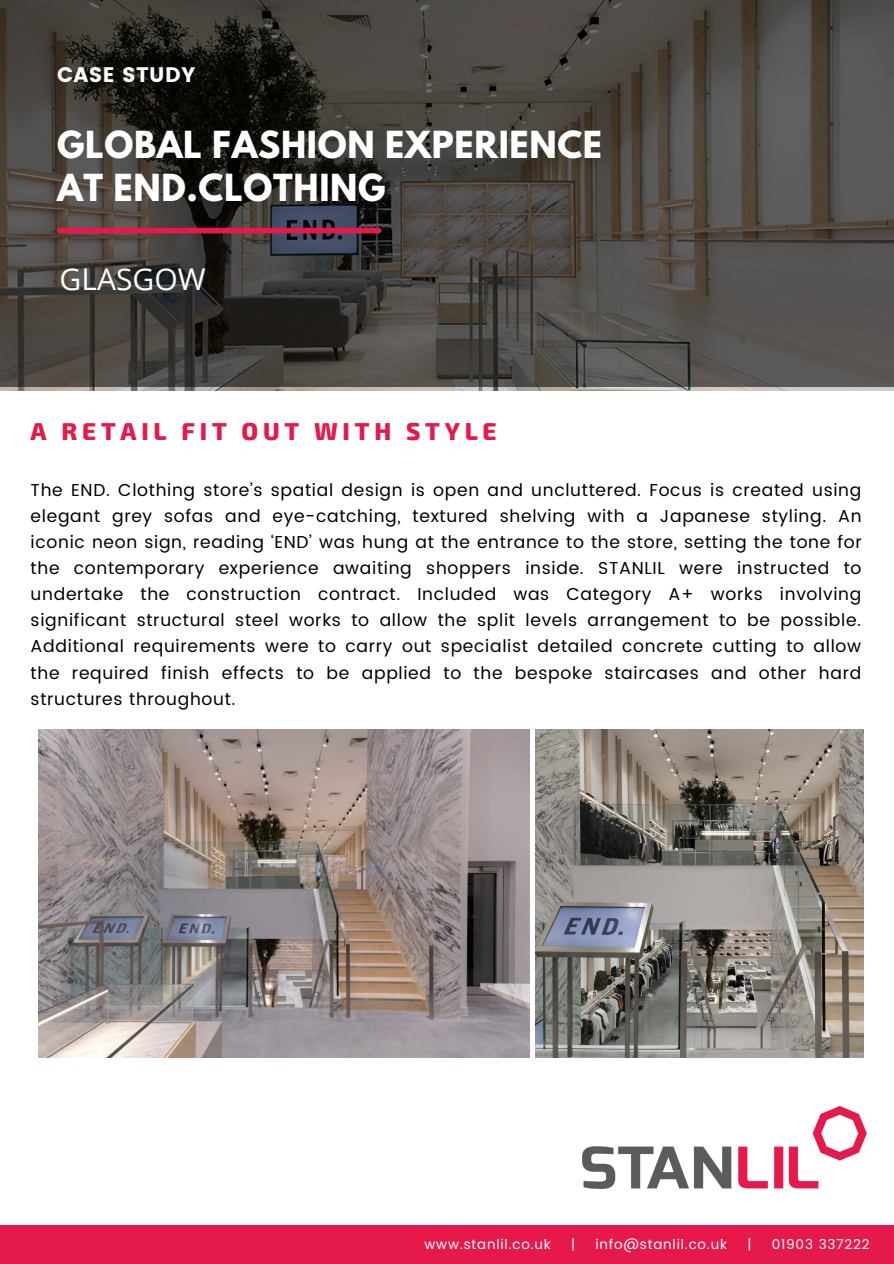
<style>
.page{position:relative;width:894px;height:1264px;background:#fff}
.page>*{position:absolute;margin:0;border:0;box-sizing:border-box;transform-origin:0 0}
.t1{font:700 33px/42.8px "League Spartan";letter-spacing:.02em;color:#fff}
.t2{font:30px "Open Sans";color:#fff}
.t3{font:800 24px "Exo 2";letter-spacing:.2em;color:#e51a4b}
.t4{font:21px "Poppins";letter-spacing:.02em;color:#fff}
.t5{font:17.25px/26.1px "Poppins";letter-spacing:.04em;color:#000;text-align:justify}
.t6{font:13.5px "Poppins";letter-spacing:.06em;color:#fff}
</style>
<div class="page">
<svg style="left:0;top:0;width:893px;height:386px;background:#46423e"></svg>
<img style="left:582px;top:1106px;width:284px;height:82px">
<div style="left:60px;top:228px;width:318px;height:5px;background:#e51a4b"></div>
<div style="left:0;top:1225px;width:893px;height:38px;background:#e51a4b"></div>
<img style="left:39px;top:729px;width:490px;height:328px">
<img style="left:535px;top:729px;width:327px;height:328px">
<p class="t4" style="left:57px;top:63px;width:140px">CASE STUDY</p>
<p class="t1" style="left:57px;top:128px;width:546px">GLOBAL FASHION EXPERIENCE<br>AT END.CLOTHING</p>
<p class="t2" style="left:60px;top:258px;width:147px">GLASGOW</p>
<p class="t3" style="left:31px;top:415px;width:467px">A RETAIL FIT OUT WITH STYLE</p>
<p class="t5" style="left:31px;top:477px;width:832px">The END. Clothing store’s spatial design is open and uncluttered. Focus is created using elegant grey sofas and eye-catching, textured shelving with a Japanese styling. An iconic neon sign, reading ‘END’ was hung at the entrance to the store, setting the tone for the contemporary experience awaiting shoppers inside. STANLIL were instructed to undertake the construction contract. Included was Category A+ works involving significant structural steel works to allow the split levels arrangement to be possible.<br>Additional requirements were to carry out specialist detailed concrete cutting to allow the required finish effects to be applied to the bespoke staircases and other hard structures throughout.</p>
<p class="t6" style="left:424px;top:1236px;width:128px">www.stanlil.co.uk</p>
<p class="t6" style="left:571px;top:1236px;width:6px">|</p>
<p class="t6" style="left:595px;top:1236px;width:133px">info@stanlil.co.uk</p>
<p class="t6" style="left:747px;top:1236px;width:6px">|</p>
<p class="t6" style="left:771px;top:1236px;width:99px">01903 337222</p>
</div>
